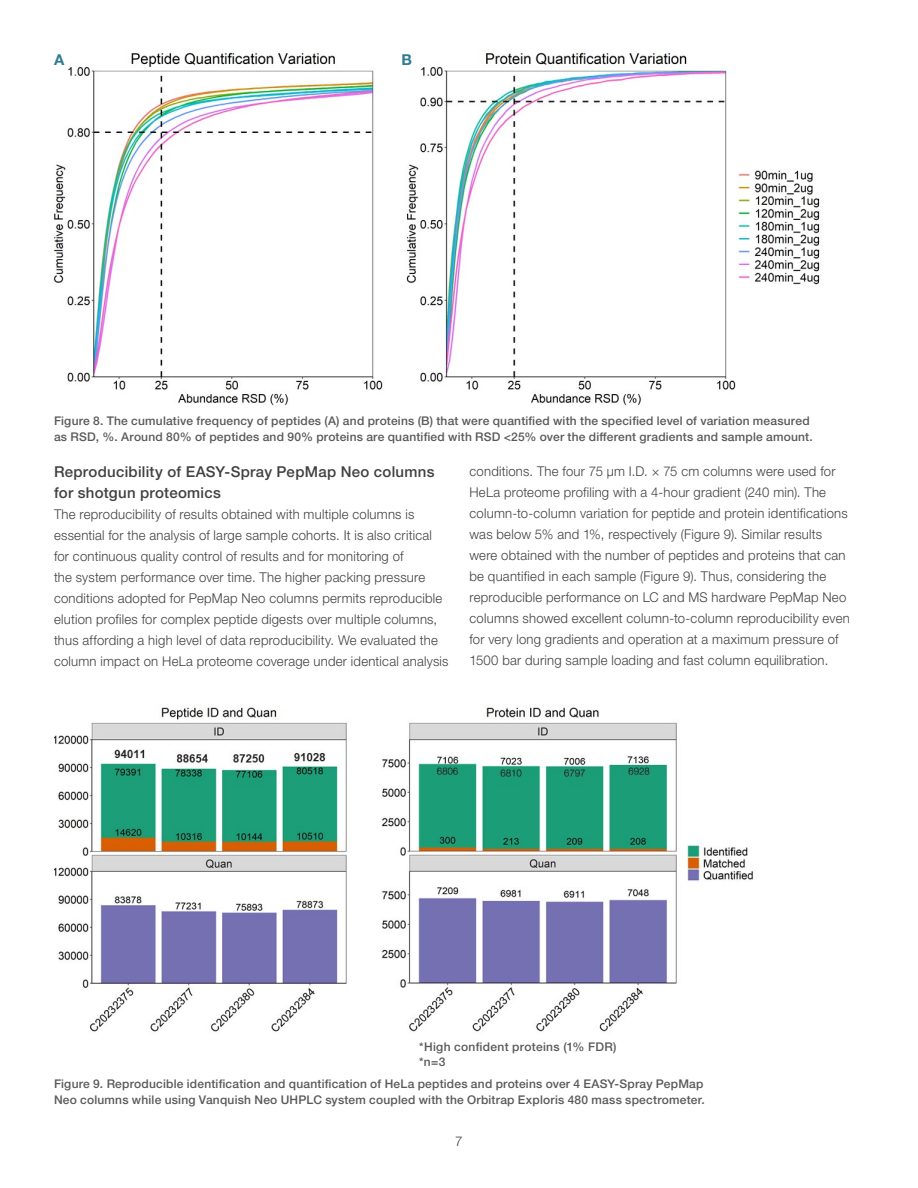
<style>
.page{position:relative;width:918px;height:1188px;background:#fff}
.page>*{position:absolute;margin:0;border:0;box-sizing:border-box;transform-origin:0 0}
.t1{font:500 15px/21px "Helvetica Neue LTW1 G";letter-spacing:.02em;color:#414042}
.t2{font:700 15px "Helvetica Neue LTW1 G";color:#2f7b91}
.t3{font:300 13.5px/21px "Helvetica Neue LTW1 G";letter-spacing:.02em;color:#414042}
.t4{font:500 12px/15.8px "Helvetica Neue LTW1 G";letter-spacing:.02em;color:#58595b}
</style>
<div class="page">
<img style="left:53px;top:52px;width:331px;height:354px">
<img style="left:54px;top:707px;width:293px;height:325px">
<img style="left:406px;top:52px;width:415px;height:354px">
<img style="left:381px;top:707px;width:372px;height:325px">
<p class="t2" style="left:54px;top:50px;width:12px">A</p>
<p class="t2" style="left:402px;top:50px;width:12px">B</p>
<p class="t4" style="left:54px;top:413px;width:760px">Figure 8. The cumulative frequency of peptides (A) and proteins (B) that were quantified with the specified level of variation measured as RSD, %. Around 80% of peptides and 90% proteins are quantified with RSD &lt;25% over the different gradients and sample amount.</p>
<p class="t1" style="left:54px;top:461px;width:382px">Reproducibility of EASY-Spray PepMap Neo columns for shotgun proteomics</p>
<p class="t3" style="left:54px;top:504px;width:396px">The reproducibility of results obtained with multiple columns is essential for the analysis of large sample cohorts. It is also critical for continuous quality control of results and for monitoring of<br>the system performance over time. The higher packing pressure conditions adopted for PepMap Neo columns permits reproducible elution profiles for complex peptide digests over multiple columns, thus affording a high level of data reproducibility. We evaluated the column impact on HeLa proteome coverage under identical analysis</p>
<p class="t3" style="left:470px;top:461px;width:382px">conditions. The four 75 µm I.D. × 75 cm columns were used for HeLa proteome profiling with a 4-hour gradient (240 min). The column-to-column variation for peptide and protein identifications was below 5% and 1%, respectively (Figure 9). Similar results were obtained with the number of peptides and proteins that can be quantified in each sample (Figure 9). Thus, considering the reproducible performance on LC and MS hardware PepMap Neo columns showed excellent column-to-column reproducibility even for very long gradients and operation at a maximum pressure of 1500 bar during sample loading and fast column equilibration.</p>
<p class="t4" style="left:419px;top:1039px;width:199px;line-height:15px">*High confident proteins (1% FDR) *n=3</p>
<p class="t4" style="left:54px;top:1076px;width:652px">Figure 9. Reproducible identification and quantification of HeLa peptides and proteins over 4 EASY-Spray PepMap<br>Neo columns while using Vanquish Neo UHPLC system coupled with the Orbitrap Exploris 480 mass spectrometer.</p>
<p class="t3" style="left:455px;top:1131px;width:9px">7</p>
</div>
